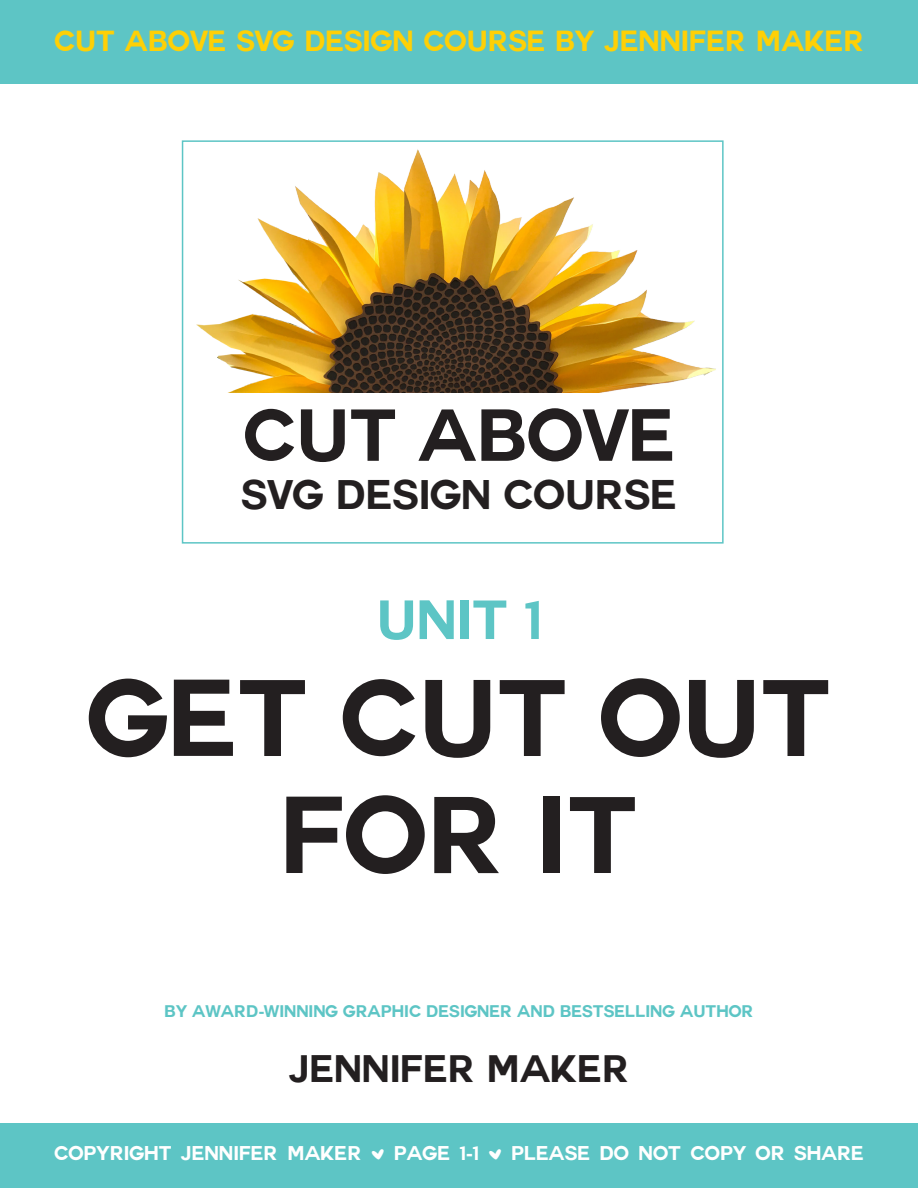
<style>
.page{position:relative;width:918px;height:1188px;background:#fff}
.page>*{position:absolute;margin:0;border:0;box-sizing:border-box;transform-origin:0 0}
.t1{font:700 106.5px/117px "Couture";color:#231f20;text-align:center}
.t2{font:700 72px "Couture";color:#231f20}
.t3{font:700 54px "Couture";color:#5dc5c5}
.t4{font:700 40.5px "Couture";color:#231f20}
.t5{font:700 37.5px "Couture";color:#231f20}
.t6{font:700 28.5px "Couture";color:#fed006}
.t7{font:700 19.5px "Couture";color:#fff}
.t8{font:700 16.5px "Couture";color:#5dc5c5}
.s1{font-family:"Arial"}
.s2{font-family:"Cutie Patootie";font-weight:400}
</style>
<div class="page">
<div style="left:2px;top:1px;width:916px;height:83px;background:#5dc5c5"></div>
<div style="left:1px;top:1123px;width:916px;height:65px;background:#5dc5c5"></div>
<hr style="left:0;top:1px;width:2px;height:83px;background:#5dc5c5">
<hr style="left:0;top:1123px;width:1px;height:65px;background:#5dc5c5">
<img style="left:181px;top:140px;width:543px;height:253px">
<h3 class="t6" style="left:54px;top:28px;width:812px">CUT ABOVE SVG DESIGN COURSE BY JENNIFER MAKER</h3>
<p class="t2" style="left:243px;top:402px;width:434px">CUT ABOVE</p>
<p class="t4" style="left:241px;top:476px;width:437px">SVG DESIGN COURSE</p>
<p class="t3" style="left:377px;top:595px;width:166px">UNIT 1</p>
<p class="t1" style="left:88px;top:659px;width:744px">GET CUT OUT<br>FOR IT</p>
<p class="t8" style="left:165px;top:1004px;width:590px">BY AWARD<span class="s1">-</span>WINNING GRAPHIC DESIGNER AND BESTSELLING AUTHOR</p>
<p class="t5" style="left:289px;top:1051px;width:342px">JENNIFER MAKER</p>
<p class="t7" style="left:54px;top:1144px;width:812px">COPYRIGHT JENNIFER MAKER <span class="s2">|</span> PAGE 1<span class="s1">-</span>1 <span class="s2">|</span> PLEASE DO NOT COPY OR SHARE</p>
</div>
